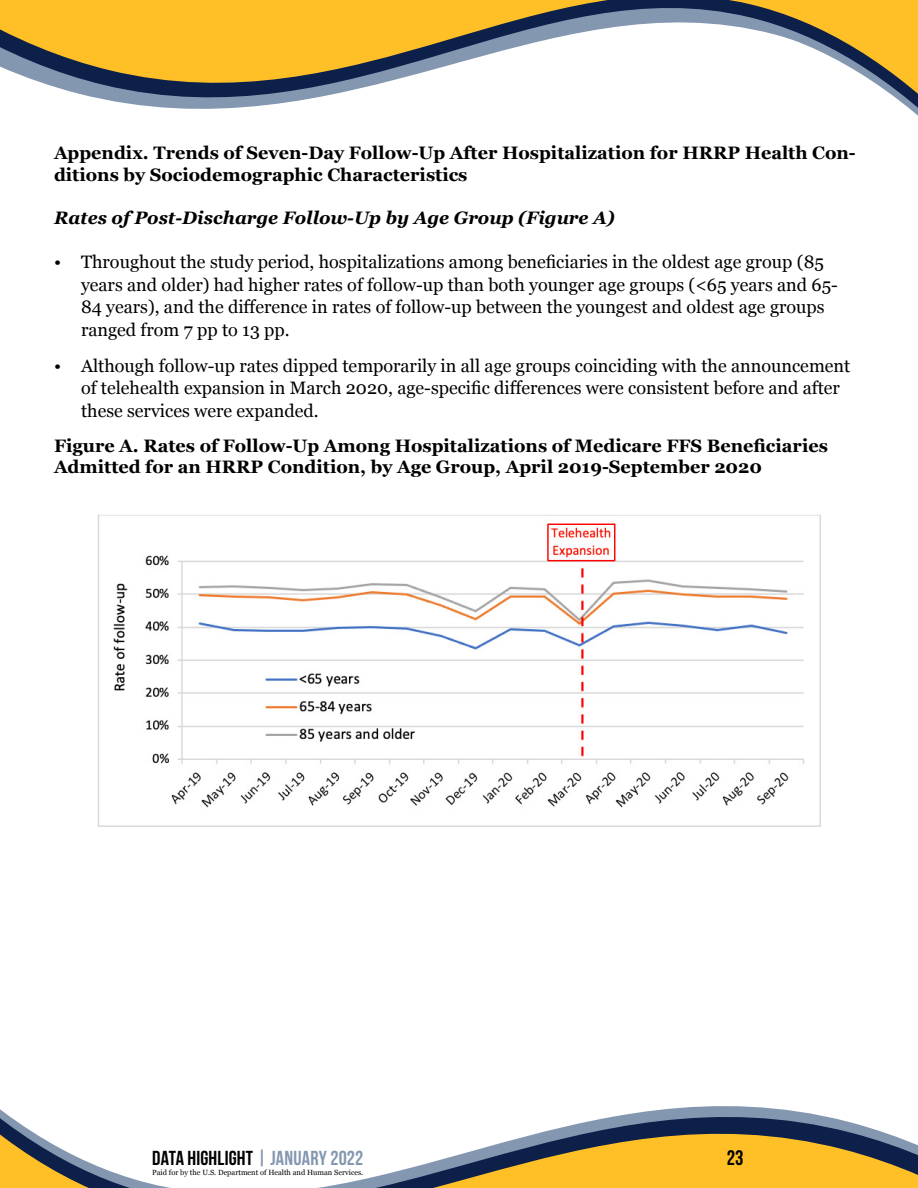
<style>
.page{position:relative;width:918px;height:1188px;background:#fff}
.page>*{position:absolute;margin:0;border:0;box-sizing:border-box;transform-origin:0 0}
.t1{font:700 21px "Bebas Neue";color:#000}
.t2{font:700 20.25px "Bebas Neue";letter-spacing:.005em;color:#000}
.t3{font:18px/22.5px "Georgia";color:#000}
.t4{font:700 18px/21.6px "Georgia";color:#000}
.t5{font:italic 700 18px "Georgia";color:#000}
.t6{font:7.5px "Georgia";color:#000}
.s1{color:#8497b0}
</style>
<div class="page">
<svg style="left:0;top:1106px;width:918px;height:82px"></svg>
<svg style="left:0;top:0;width:918px;height:116px"></svg>
<img style="left:97px;top:515px;width:724px;height:312px">
<p class="t4" style="left:54px;top:141px;width:803px">Appendix. Trends of Seven-Day Follow-Up After Hospitalization for HRRP Health Con&shy;ditions by Sociodemographic Characteristics</p>
<p class="t5" style="left:54px;top:204px;width:562px">Rates of Post-Discharge Follow-Up by Age Group (Figure A)</p>
<p class="t3" style="left:81px;top:250px;width:758px;text-indent:-27px">• Throughout the study period, hospitalizations among beneficiaries in the oldest age group (85 years and older) had higher rates of follow-up than both younger age groups (&lt;65 years and 65- 84 years), and the difference in rates of follow-up between the youngest and oldest age groups ranged from 7 pp to 13 pp.</p>
<p class="t3" style="left:81px;top:353px;width:771px;text-indent:-27px">• Although follow-up rates dipped temporarily in all age groups coinciding with the announcement of telehealth expansion in March 2020, age-specific differences were consistent before and after these services were expanded.</p>
<p class="t4" style="left:54px;top:434px;width:775px">Figure A. Rates of Follow-Up Among Hospitalizations of Medicare FFS Beneficiaries<br>Admitted for an HRRP Condition, by Age Group, April 2019-September 2020</p>
<p class="t2" style="left:152px;top:1147px;width:213px">DATA HIGHLIGHT <span class="s1">| JANUARY 2022</span></p>
<p class="t1" style="left:727px;top:1146px;width:18px">23</p>
<p class="t6" style="left:152px;top:1167px;width:213px">Paid for by the U.S. Department of Health and Human Services.</p>
</div>
